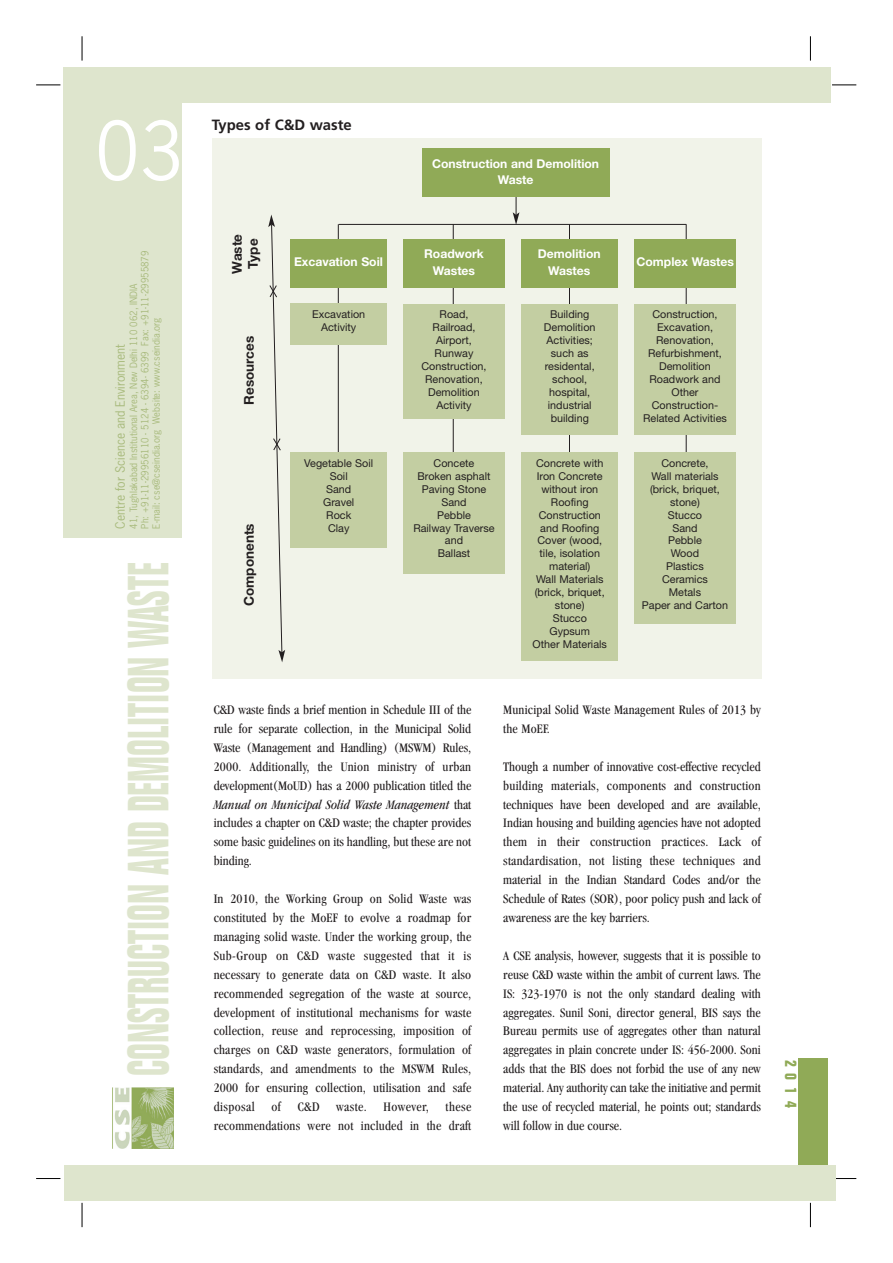
<style>
.page{position:relative;width:893px;height:1263px;background:#fff}
.page>*{position:absolute;margin:0;border:0;box-sizing:border-box;transform-origin:0 0}
.t1{font:75.6px "News Gothic";color:#fff}
.t2{font:700 condensed 56.7px "Folio";color:#dee5cd;scale:.67 1}
.t3{font:700 condensed 16.2px "Folio";color:#90aa57}
.t4{font:700 14.85px "Frutiger";color:#231f20}
.t5{font:condensed 13.5px/18.9px "Garamond";color:#231f20;text-align:justify}
.t6{font:700 13.5px/16.2px "Helvetica Neue";color:#231f20;text-align:center}
.t7{font:700 12.15px/16.2px "Helvetica Neue";color:#fff;text-align:center}
.t8{font:12.15px "News Gothic";color:#a8ba7c}
.t9{font:10.8px/12.9px "Helvetica Neue";color:#231f20;text-align:center}
.t10{font:9.45px/11.4px "News Gothic";color:#a8ba7c}
.s1{font-style:italic}
</style>
<div class="page">
<svg style="left:36px;top:85px;width:24px;height:1px"></svg>
<svg style="left:36px;top:1178px;width:24px;height:1px"></svg>
<svg style="left:832px;top:85px;width:24px;height:1px"></svg>
<svg style="left:835px;top:1178px;width:21px;height:1px"></svg>
<svg style="left:82px;top:36px;width:1px;height:25px"></svg>
<svg style="left:810px;top:36px;width:1px;height:25px"></svg>
<svg style="left:810px;top:1203px;width:1px;height:24px"></svg>
<svg style="left:82px;top:1203px;width:1px;height:24px"></svg>
<div style="left:64px;top:67px;width:767px;height:471px;background:#dee5cd"></div>
<img style="left:112px;top:1087px;width:61px;height:61px">
<div style="left:182px;top:103px;width:653px;height:452px;background:#fff"></div>
<div style="left:798px;top:1058px;width:30px;height:113px;background:#90aa57"></div>
<div style="left:64px;top:1165px;width:771px;height:36px;background:#dee5cd"></div>
<div style="left:212px;top:139px;width:550px;height:540px;background:#f1f3e9"></div>
<svg style="left:513px;top:197px;width:6px;height:27px"></svg>
<hr style="left:338px;top:224px;width:1px;height:296px;background:#231f20">
<hr style="left:453px;top:224px;width:1px;height:296px;background:#231f20">
<hr style="left:569px;top:224px;width:1px;height:296px;background:#231f20">
<hr style="left:686px;top:224px;width:1px;height:296px;background:#231f20">
<hr style="left:339px;top:224px;width:347px;height:1px;background:#231f20">
<div style="left:290px;top:304px;width:97px;height:41px;background:#c3cea2"></div>
<div style="left:403px;top:304px;width:102px;height:114px;background:#c3cea2"></div>
<div style="left:521px;top:304px;width:97px;height:131px;background:#c3cea2"></div>
<div style="left:634px;top:304px;width:102px;height:130px;background:#c3cea2"></div>
<div style="left:290px;top:452px;width:97px;height:96px;background:#c3cea2"></div>
<div style="left:403px;top:452px;width:102px;height:122px;background:#c3cea2"></div>
<div style="left:521px;top:452px;width:97px;height:209px;background:#c3cea2"></div>
<div style="left:634px;top:452px;width:102px;height:172px;background:#c3cea2"></div>
<div style="left:422px;top:148px;width:187px;height:49px;background:#90aa57"></div>
<div style="left:290px;top:239px;width:97px;height:48px;background:#90aa57"></div>
<div style="left:403px;top:239px;width:102px;height:48px;background:#90aa57"></div>
<div style="left:521px;top:239px;width:97px;height:48px;background:#90aa57"></div>
<div style="left:635px;top:239px;width:101px;height:48px;background:#90aa57"></div>
<svg style="left:268px;top:214px;width:17px;height:448px"></svg>
<h1 class="t1" style="left:96px;top:121px;width:89px">03</h1>
<p class="t10" style="left:129px;top:529px;width:279px;rotate:-90deg">41, Tughlakabad Institutional Area, New Delhi 110 062, INDIA<br>Ph: +91-11-29956110 - 5124 - 6394- 6399 Fax: +91-11-29955879<br>E-mail: cse@cseindia.org Website: www.cseindia.org</p>
<p class="t8" style="left:115px;top:529px;width:186px;rotate:-90deg">Centre for Science and Environment</p>
<h2 class="t2" style="left:128px;top:1076px;width:769px;rotate:-90deg">CONSTRUCTION AND DEMOLITION WASTE</h2>
<p class="t4" style="left:212px;top:119px;width:141px">Types of C&amp;D waste</p>
<p class="t7" style="left:432px;top:157px;width:169px">Construction and Demolition<br>Waste</p>
<p class="t6" style="left:230px;top:274px;width:41px;rotate:-90deg">Waste<br>Type</p>
<p class="t6" style="left:242px;top:405px;width:70px;rotate:-90deg">Resources</p>
<p class="t6" style="left:242px;top:606px;width:84px;rotate:-90deg">Components</p>
<p class="t7" style="left:294px;top:255px;width:90px">Excavation Soil</p>
<p class="t7" style="left:424px;top:247px;width:61px">Roadwork<br>Wastes</p>
<p class="t7" style="left:538px;top:247px;width:64px">Demolition<br>Wastes</p>
<p class="t7" style="left:636px;top:255px;width:99px">Complex Wastes</p>
<p class="t9" style="left:312px;top:309px;width:54px">Excavation<br>Activity</p>
<p class="t9" style="left:421px;top:309px;width:67px">Road,<br>Railroad,<br>Airport,<br>Runway<br>Construction,<br>Renovation,<br>Demolition<br>Activity</p>
<p class="t9" style="left:544px;top:309px;width:53px">Building<br>Demolition<br>Activities; such as residental, school, hospital, industrial building</p>
<p class="t9" style="left:643px;top:309px;width:85px">Construction,<br>Excavation,<br>Renovation,<br>Refurbishment,<br>Demolition<br>Roadwork and<br>Other<br>Construction-<br>Related Activities</p>
<p class="t9" style="left:304px;top:457px;width:70px">Vegetable Soil<br>Soil<br>Sand<br>Gravel<br>Rock<br>Clay</p>
<p class="t9" style="left:413px;top:457px;width:83px">Concete<br>Broken asphalt<br>Paving Stone<br>Sand<br>Pebble<br>Railway Traverse and<br>Ballast</p>
<p class="t9" style="left:533px;top:457px;width:76px">Concrete with<br>Iron Concrete without iron<br>Roofing<br>Construction and Roofing<br>Cover (wood, tile, isolation material)<br>Wall Materials (brick, briquet, stone)<br>Stucco<br>Gypsum<br>Other Materials</p>
<p class="t9" style="left:642px;top:457px;width:88px">Concrete,<br>Wall materials (brick, briquet, stone)<br>Stucco<br>Sand<br>Pebble<br>Wood<br>Plastics<br>Ceramics<br>Metals<br>Paper and Carton</p>
<p class="t5" style="left:214px;top:701px;width:259px">C&amp;D waste finds a brief mention in Schedule III of the rule for separate collection, in the Municipal Solid Waste (Management and Handling) (MSWM) Rules, 2000. Additionally, the Union ministry of urban development(MoUD) has a 2000 publication titled the <span class="s1">Manual on Municipal Solid Waste Management</span> that includes a chapter on C&amp;D waste; the chapter provides some basic guidelines on its handling, but these are not binding.</p>
<p class="t5" style="left:214px;top:890px;width:259px">In 2010, the Working Group on Solid Waste was constituted by the MoEF to evolve a roadmap for managing solid waste. Under the working group, the Sub-Group on C&amp;D waste suggested that it is necessary to generate data on C&amp;D waste. It also recommended segregation of the waste at source, development of institutional mechanisms for waste collection, reuse and reprocessing, imposition of charges on C&amp;D waste generators, formulation of standards, and amendments to the MSWM Rules, 2000 for ensuring collection, utilisation and safe disposal of C&amp;D waste. However, these recommendations were not included in the draft</p>
<p class="t5" style="left:503px;top:701px;width:259px">Municipal Solid Waste Management Rules of 2013 by the MoEF.</p>
<p class="t5" style="left:503px;top:758px;width:259px">Though a number of innovative cost-effective recycled building materials, components and construction techniques have been developed and are available, Indian housing and building agencies have not adopted them in their construction practices. Lack of standardisation, not listing these techniques and material in the Indian Standard Codes and/or the Schedule of Rates (SOR), poor policy push and lack of awareness are the key barriers.</p>
<p class="t5" style="left:503px;top:947px;width:259px">A CSE analysis, however, suggests that it is possible to reuse C&amp;D waste within the ambit of current laws. The IS: 323-1970 is not the only standard dealing with aggregates. Sunil Soni, director general, BIS says the Bureau permits use of aggregates other than natural aggregates in plain concrete under IS: 456-2000. Soni adds that the BIS does not forbid the use of any new material. Any authority can take the initiative and permit the use of recycled material, he points out; standards will follow in due course.</p>
<p class="t3" style="left:797px;top:1059px;width:50px;rotate:90deg">2014</p>
</div>
